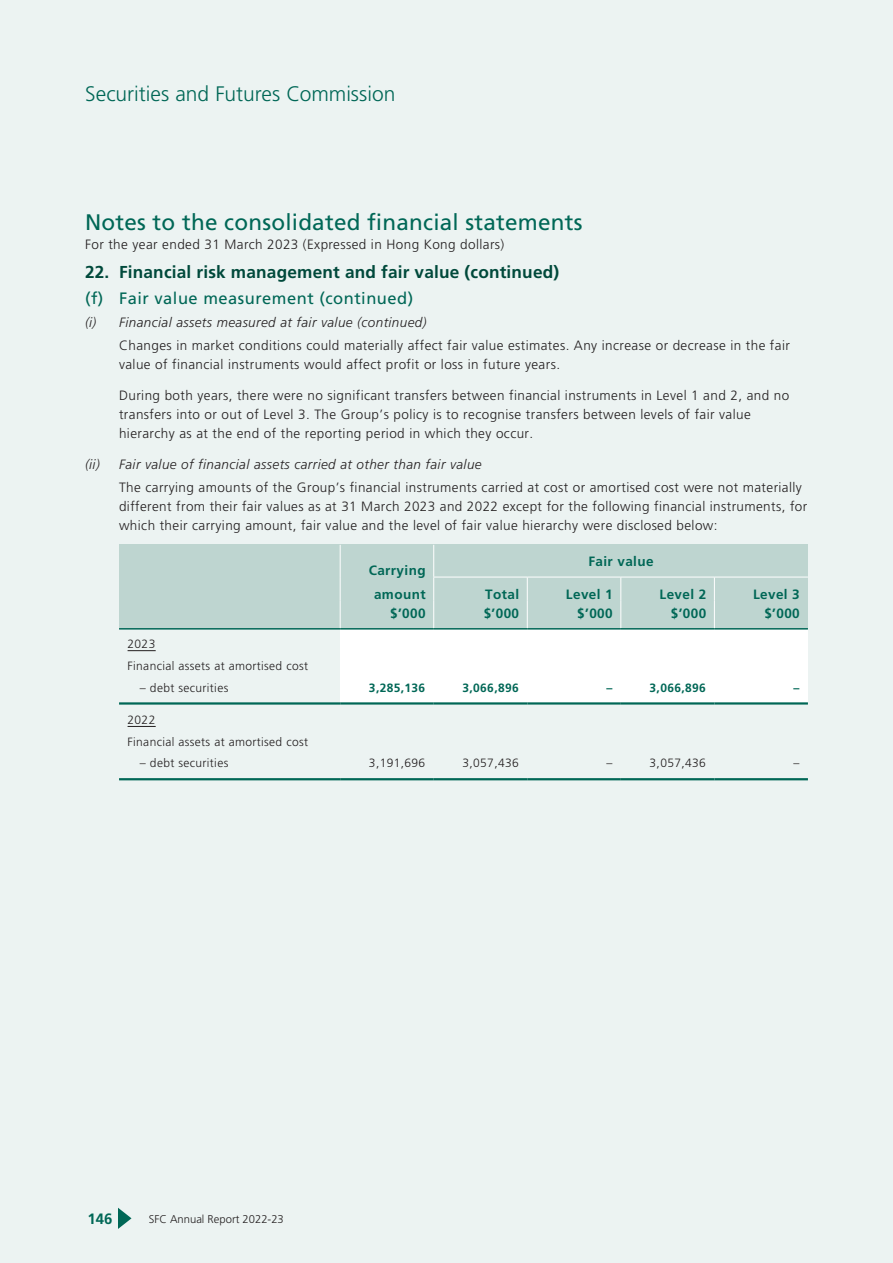
<style>
.page{position:relative;width:893px;height:1263px;background:#ecf3f2}
.page>*{position:absolute;margin:0;border:0;box-sizing:border-box;transform-origin:0 0}
.t1{font:22.5px "Frutiger LT Std";letter-spacing:.01em;color:#006756}
.t2{font:300 21px "Frutiger LT Std";color:#006756}
.t3{font:700 17.25px "Frutiger LT Std";letter-spacing:.01em;color:#00493b}
.t4{font:16.5px "Frutiger LT Std";letter-spacing:.03em;color:#006756}
.t5{font:700 15px "Frutiger LT Std";color:#006756}
.t6{font:300 13.5px/18.8px "Frutiger LT Std";letter-spacing:.03em;color:#231f20}
.t7{font:700 13.5px "Frutiger LT Std";letter-spacing:.03em;color:#006756}
.t8{font:italic 300 13.5px "Frutiger LT Std";color:#231f20}
.t9{font:300 12px "Frutiger LT Std";letter-spacing:.03em;color:#231f20}
.t10{font:700 12px "Frutiger LT Std";letter-spacing:.03em;color:#006756}
.t11{font:300 11.25px "Frutiger LT Std";color:#231f20}
.s1{font-style:italic}
</style>
<div class="page">
<svg style="left:118px;top:1208px;width:14px;height:21px"></svg>
<div style="left:119px;top:545px;width:221px;height:32px;background:#bed5d0"></div>
<div style="left:340px;top:545px;width:94px;height:32px;background:#bed5d0"></div>
<div style="left:434px;top:545px;width:374px;height:32px;background:#bed5d0"></div>
<div style="left:119px;top:577px;width:221px;height:24px;background:#bed5d0"></div>
<div style="left:340px;top:577px;width:94px;height:24px;background:#bed5d0"></div>
<div style="left:434px;top:577px;width:93px;height:24px;background:#bed5d0"></div>
<div style="left:527px;top:577px;width:94px;height:24px;background:#bed5d0"></div>
<div style="left:621px;top:577px;width:93px;height:24px;background:#bed5d0"></div>
<div style="left:714px;top:577px;width:94px;height:24px;background:#bed5d0"></div>
<div style="left:119px;top:601px;width:221px;height:28px;background:#bed5d0"></div>
<div style="left:340px;top:601px;width:94px;height:28px;background:#bed5d0"></div>
<div style="left:434px;top:601px;width:93px;height:28px;background:#bed5d0"></div>
<div style="left:527px;top:601px;width:94px;height:28px;background:#bed5d0"></div>
<div style="left:621px;top:601px;width:93px;height:28px;background:#bed5d0"></div>
<div style="left:714px;top:601px;width:94px;height:28px;background:#bed5d0"></div>
<div style="left:340px;top:629px;width:94px;height:21px;background:#fff"></div>
<div style="left:434px;top:629px;width:93px;height:21px;background:#fff"></div>
<div style="left:527px;top:629px;width:94px;height:21px;background:#fff"></div>
<div style="left:621px;top:629px;width:93px;height:21px;background:#fff"></div>
<div style="left:714px;top:629px;width:94px;height:21px;background:#fff"></div>
<div style="left:340px;top:650px;width:94px;height:22px;background:#fff"></div>
<div style="left:434px;top:650px;width:93px;height:22px;background:#fff"></div>
<div style="left:527px;top:650px;width:94px;height:22px;background:#fff"></div>
<div style="left:621px;top:650px;width:93px;height:22px;background:#fff"></div>
<div style="left:714px;top:650px;width:94px;height:22px;background:#fff"></div>
<div style="left:340px;top:672px;width:94px;height:28px;background:#fff"></div>
<div style="left:434px;top:672px;width:93px;height:28px;background:#fff"></div>
<div style="left:527px;top:672px;width:94px;height:28px;background:#fff"></div>
<div style="left:621px;top:672px;width:93px;height:28px;background:#fff"></div>
<div style="left:714px;top:672px;width:94px;height:28px;background:#fff"></div>
<div style="left:340px;top:700px;width:94px;height:5px;background:#fff"></div>
<div style="left:434px;top:700px;width:93px;height:5px;background:#fff"></div>
<div style="left:527px;top:700px;width:94px;height:5px;background:#fff"></div>
<div style="left:621px;top:700px;width:93px;height:5px;background:#fff"></div>
<div style="left:714px;top:700px;width:94px;height:5px;background:#fff"></div>
<hr style="left:119px;top:628px;width:221px;height:1px;background:#006756">
<hr style="left:340px;top:545px;width:1px;height:32px;background:#fff">
<svg style="left:340px;top:577px;width:1px;height:51px"></svg>
<svg style="left:433px;top:578px;width:1px;height:50px"></svg>
<svg style="left:527px;top:578px;width:1px;height:50px"></svg>
<svg style="left:620px;top:578px;width:1px;height:50px"></svg>
<svg style="left:714px;top:578px;width:1px;height:50px"></svg>
<hr style="left:340px;top:628px;width:94px;height:1px;background:#006756">
<hr style="left:434px;top:628px;width:93px;height:1px;background:#006756">
<hr style="left:527px;top:628px;width:94px;height:1px;background:#006756">
<hr style="left:621px;top:628px;width:93px;height:1px;background:#006756">
<hr style="left:714px;top:628px;width:94px;height:1px;background:#006756">
<hr style="left:433px;top:545px;width:1px;height:32px;background:#fff">
<hr style="left:527px;top:577px;width:94px;height:1px;background:#fff">
<hr style="left:621px;top:577px;width:93px;height:1px;background:#fff">
<hr style="left:714px;top:577px;width:94px;height:1px;background:#fff">
<svg style="left:128px;top:650px;width:28px;height:1px"></svg>
<hr style="left:119px;top:702px;width:221px;height:3px;background:#006756">
<hr style="left:340px;top:702px;width:94px;height:3px;background:#006756">
<hr style="left:434px;top:702px;width:93px;height:3px;background:#006756">
<hr style="left:527px;top:702px;width:94px;height:3px;background:#006756">
<hr style="left:621px;top:702px;width:93px;height:3px;background:#006756">
<hr style="left:714px;top:702px;width:94px;height:3px;background:#006756">
<svg style="left:128px;top:726px;width:28px;height:1px"></svg>
<hr style="left:119px;top:778px;width:221px;height:2px;background:#006756">
<hr style="left:340px;top:778px;width:94px;height:2px;background:#006756">
<hr style="left:434px;top:778px;width:93px;height:2px;background:#006756">
<hr style="left:527px;top:778px;width:94px;height:2px;background:#006756">
<hr style="left:621px;top:778px;width:93px;height:2px;background:#006756">
<hr style="left:714px;top:778px;width:94px;height:2px;background:#006756">
<hr style="left:433px;top:577px;width:94px;height:1px;background:#fff">
<h2 class="t2" style="left:85px;top:82px;width:312px">Securities and Futures Commission</h2>
<p class="t1" style="left:85px;top:208px;width:499px">Notes to the consolidated financial statements</p>
<p class="t6" style="left:85px;top:235px;width:421px">For the year ended 31 March 2023 (Expressed in Hong Kong dollars)</p>
<p class="t3" style="left:85px;top:262px;width:476px">22. Financial risk management and fair value (continued)</p>
<h1 class="t4" style="left:85px;top:288px;width:330px">(f) Fair value measurement (continued)</h1>
<p class="t6" style="left:119px;top:311px;width:672px;line-height:23px;text-indent:-34px"><span class="s1">(i) Financial assets measured at fair value (continued)<br></span>Changes in market conditions could materially affect fair value estimates. Any increase or decrease in the fair</p>
<p class="t6" style="left:119px;top:355px;width:442px">value of financial instruments would affect profit or loss in future years.</p>
<p class="t6" style="left:119px;top:386px;width:672px">During both years, there were no significant transfers between financial instruments in Level 1 and 2, and no transfers into or out of Level 3. The Group’s policy is to recognise transfers between levels of fair value hierarchy as at the end of the reporting period in which they occur.</p>
<p class="t8" style="left:85px;top:457px;width:16px">(ii)</p>
<p class="t6" style="left:119px;top:453px;width:684px;line-height:23px"><span class="s1">Fair value of financial assets carried at other than fair value<br></span>The carrying amounts of the Group’s financial instruments carried at cost or amortised cost were not materially</p>
<p class="t6" style="left:119px;top:497px;width:690px">different from their fair values as at 31 March 2023 and 2022 except for the following financial instruments, for which their carrying amount, fair value and the level of fair value hierarchy were disclosed below:</p>
<p class="t7" style="left:369px;top:562px;width:58px">Carrying</p>
<p class="t7" style="left:588px;top:554px;width:67px">Fair value</p>
<p class="t7" style="left:374px;top:586px;width:53px">amount</p>
<p class="t7" style="left:485px;top:586px;width:35px">Total</p>
<p class="t7" style="left:566px;top:586px;width:48px">Level 1</p>
<p class="t7" style="left:659px;top:586px;width:48px">Level 2</p>
<p class="t7" style="left:753px;top:586px;width:48px">Level 3</p>
<p class="t7" style="left:390px;top:605px;width:37px">$’000</p>
<p class="t7" style="left:484px;top:605px;width:37px">$’000</p>
<p class="t7" style="left:577px;top:605px;width:37px">$’000</p>
<p class="t7" style="left:671px;top:605px;width:37px">$’000</p>
<p class="t7" style="left:764px;top:605px;width:37px">$’000</p>
<p class="t9" style="left:128px;top:637px;width:29px">2023</p>
<p class="t9" style="left:128px;top:659px;width:182px">Financial assets at amortised cost</p>
<p class="t9" style="left:140px;top:681px;width:90px">– debt securities</p>
<p class="t10" style="left:369px;top:680px;width:58px">3,285,136</p>
<p class="t10" style="left:462px;top:680px;width:58px">3,066,896</p>
<p class="t10" style="left:606px;top:680px;width:7px">–</p>
<p class="t10" style="left:650px;top:680px;width:58px">3,066,896</p>
<p class="t10" style="left:793px;top:680px;width:7px">–</p>
<p class="t9" style="left:128px;top:713px;width:29px">2022</p>
<p class="t9" style="left:128px;top:735px;width:182px">Financial assets at amortised cost</p>
<p class="t9" style="left:140px;top:756px;width:90px">– debt securities</p>
<p class="t9" style="left:369px;top:756px;width:58px">3,191,696</p>
<p class="t9" style="left:462px;top:756px;width:58px">3,057,436</p>
<p class="t9" style="left:606px;top:756px;width:7px">–</p>
<p class="t9" style="left:650px;top:756px;width:58px">3,057,436</p>
<p class="t9" style="left:793px;top:756px;width:7px">–</p>
<p class="t5" style="left:87px;top:1210px;width:27px">146</p>
<p class="t11" style="left:149px;top:1212px;width:137px">SFC Annual Report 2022-23</p>
</div>
